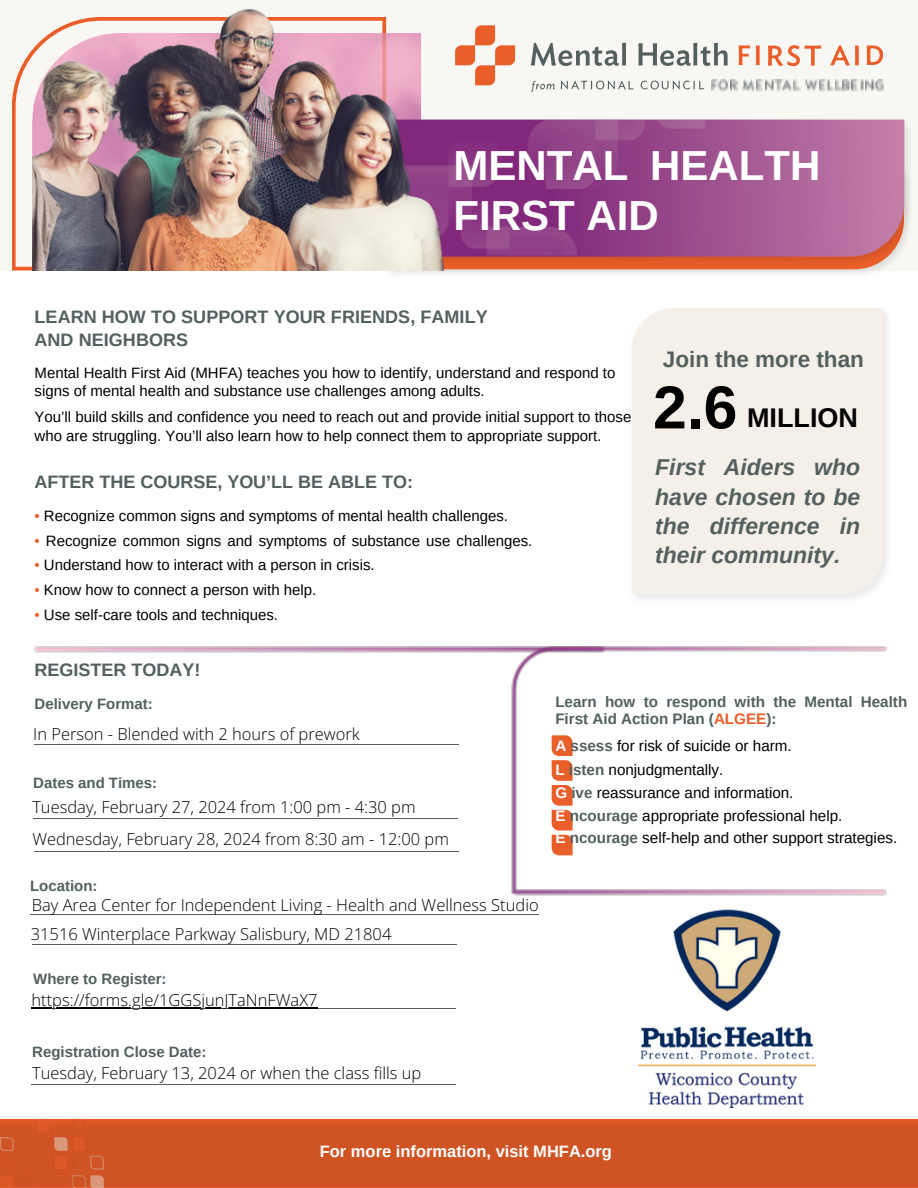
<style>
.page{position:relative;width:918px;height:1188px;background:#fff}
.page>*{position:absolute;margin:0;border:0;box-sizing:border-box;transform-origin:0 0}
.t1{font:700 60.75px "Arimo";color:#000}
.t2{font:700 42px/49.5px "Arimo";color:#fff}
.t3{font:700 27px "Arimo";color:#000}
.t4{font:italic 700 22.95px/29.2px "Arimo";color:#53605f;text-align:justify}
.t5{font:700 22.5px "Arimo";color:#53605f}
.t6{font:700 18px/23.7px "Arimo";letter-spacing:.005em;color:#53605f}
.t7{font:300 16.5px/32.7px "Open Sans";color:#000}
.t8{font:700 16.5px "Arimo";color:#fff}
.t9{font:15.15px "Arimo";color:#000}
.t10{font:700 15.15px/16.8px "Arimo";color:#53605f}
.t11{font:15px/18px "Arimo";color:#000}
.t12{font:700 15px "Arimo";color:#53605f}
.s1{color:#ea5e29}
.s2{font-weight:700;color:#fff}
.s3{font-weight:700;color:#53605f}
</style>
<div class="page">
<div style="left:0;top:1px;width:918px;height:270px;background:#f9f7f4"></div>
<img style="left:391px;top:167px;width:523px;height:107px">
<svg style="left:12px;top:17px;width:20px;height:253px;fill:#f9f7f4"></svg>
<img style="left:453px;top:117px;width:460px;height:150px">
<img style="left:453px;top:119px;width:452px;height:137px">
<img style="left:453px;top:121px;width:271px;height:135px">
<img style="left:32px;top:1px;width:421px;height:270px">
<svg style="left:455px;top:25px;width:60px;height:60px"></svg>
<svg style="left:531px;top:43px;width:95px;height:23px"></svg>
<svg style="left:531px;top:81px;width:24px;height:11px"></svg>
<svg style="left:561px;top:81px;width:72px;height:9px"></svg>
<svg style="left:641px;top:81px;width:63px;height:9px"></svg>
<svg style="left:638px;top:43px;width:90px;height:23px"></svg>
<svg style="left:739px;top:45px;width:11px;height:20px"></svg>
<svg style="left:756px;top:45px;width:4px;height:20px"></svg>
<svg style="left:768px;top:45px;width:53px;height:21px"></svg>
<svg style="left:830px;top:45px;width:29px;height:21px"></svg>
<img style="left:35px;top:647px;width:477px;height:5px">
<img style="left:512px;top:647px;width:374px;height:247px">
<img style="left:514px;top:890px;width:373px;height:5px">
<svg style="left:867px;top:45px;width:16px;height:20px"></svg>
<svg style="left:711px;top:80px;width:90px;height:12px"></svg>
<img style="left:804px;top:80px;width:15px;height:12px">
<svg style="left:819px;top:80px;width:66px;height:12px"></svg>
<img style="left:0;top:1118px;width:918px;height:70px">
<hr style="left:35px;top:851px;width:424px;height:1px;background:#53605f">
<hr style="left:31px;top:1009px;width:425px;height:1px;background:#53605f">
<hr style="left:35px;top:744px;width:424px;height:1px;background:#53605f">
<hr style="left:32px;top:944px;width:425px;height:1px;background:#53605f">
<svg style="left:552px;top:735px;width:21px;height:120px"></svg>
<div style="left:632px;top:309px;width:251px;height:285px;background:#f4efe8"></div>
<img style="left:637px;top:909px;width:179px;height:198px">
<hr style="left:31px;top:1084px;width:424px;height:1px;background:#53605f">
<hr style="left:31px;top:1007px;width:287px;height:1px;background:#000">
<hr style="left:30px;top:914px;width:509px;height:1px;background:#53605f">
<hr style="left:33px;top:818px;width:425px;height:1px;background:#53605f">
<p class="t2" style="left:454px;top:141px;width:369px">MENTAL HEALTH<br>FIRST AID</p>
<p class="t6" style="left:35px;top:304px;width:455px">LEARN HOW TO SUPPORT YOUR FRIENDS, FAMILY<br>AND NEIGHBORS</p>
<p class="t11" style="left:35px;top:364px;width:582px">Mental Health First Aid (MHFA) teaches you how to identify, understand and respond to signs of mental health and substance use challenges among adults.</p>
<p class="t11" style="left:35px;top:408px;width:598px">You’ll build skills and confidence you need to reach out and provide initial support to those</p>
<p class="t11" style="left:35px;top:427px;width:568px">who are struggling. You’ll also learn how to help connect them to appropriate support.</p>
<p class="t6" style="left:35px;top:470px;width:380px">AFTER THE COURSE, YOU’LL BE ABLE TO:</p>
<p class="t11" style="left:35px;top:507px;width:475px"><span class="s1">•</span> Recognize common signs and symptoms of mental health challenges.</p>
<p class="t11" style="left:35px;top:531px;width:499px"><span class="s1">•</span> Recognize common signs and symptoms of substance use challenges.</p>
<p class="t11" style="left:35px;top:556px;width:342px"><span class="s1">•</span> Understand how to interact with a person in crisis.</p>
<p class="t11" style="left:35px;top:581px;width:283px"><span class="s1">•</span> Know how to connect a person with help.</p>
<p class="t11" style="left:35px;top:606px;width:245px"><span class="s1">•</span> Use self-care tools and techniques.</p>
<p class="t6" style="left:35px;top:658px;width:167px">REGISTER TODAY!</p>
<p class="t5" style="left:663px;top:346px;width:203px">Join the more than</p>
<p class="t1" style="left:653px;top:373px;width:86px">2.6</p>
<p class="t3" style="left:747px;top:403px;width:112px">MILLION</p>
<p class="t4" style="left:655px;top:453px;width:206px">First Aiders who have chosen to be the difference in their community.</p>
<p class="t12" style="left:35px;top:695px;width:120px">Delivery Format:</p>
<p class="t7" style="left:33px;top:717px;width:328px">In Person - Blended with 2 hours of prework</p>
<p class="t12" style="left:33px;top:775px;width:126px">Dates and Times:</p>
<p class="t7" style="left:32px;top:790px;width:418px">Tuesday, February 27, 2024 from 1:00 pm - 4:30 pm<br>Wednesday, February 28, 2024 from 8:30 am - 12:00 pm</p>
<p class="t12" style="left:30px;top:877px;width:69px">Location:</p>
<p class="t7" style="left:32px;top:888px;width:508px">Bay Area Center for Independent Living - Health and Wellness Studio</p>
<p class="t7" style="left:31px;top:917px;width:362px">31516 Winterplace Parkway Salisbury, MD 21804</p>
<p class="t12" style="left:33px;top:970px;width:135px">Where to Register:</p>
<p class="t7" style="left:31px;top:983px;width:288px">https://forms.gle/1GGSjunJTaNnFWaX7</p>
<p class="t12" style="left:32px;top:1043px;width:176px">Registration Close Date:</p>
<p class="t7" style="left:32px;top:1057px;width:391px">Tuesday, February 13, 2024 or when the class fills up</p>
<p class="t10" style="left:555px;top:693px;width:353px">Learn how to respond with the Mental Health<br>First Aid Action Plan (<span class="s1">ALGEE</span>):</p>
<p class="t9" style="left:555px;top:737px;width:238px"><span class="s2">A</span> <span class="s3">ssess</span> for risk of suicide or harm.</p>
<p class="t9" style="left:555px;top:761px;width:170px"><span class="s2">L</span> <span class="s3">isten</span> nonjudgmentally.</p>
<p class="t9" style="left:555px;top:785px;width:240px"><span class="s2">G</span> <span class="s3">ive</span> reassurance and information.</p>
<p class="t9" style="left:555px;top:807px;width:289px"><span class="s2">E</span> <span class="s3">ncourage</span> appropriate professional help.</p>
<p class="t9" style="left:555px;top:830px;width:343px"><span class="s2">E</span> <span class="s3">ncourage</span> self-help and other support strategies.</p>
<p class="t8" style="left:320px;top:1142px;width:294px">For more information, visit MHFA.org</p>
</div>
